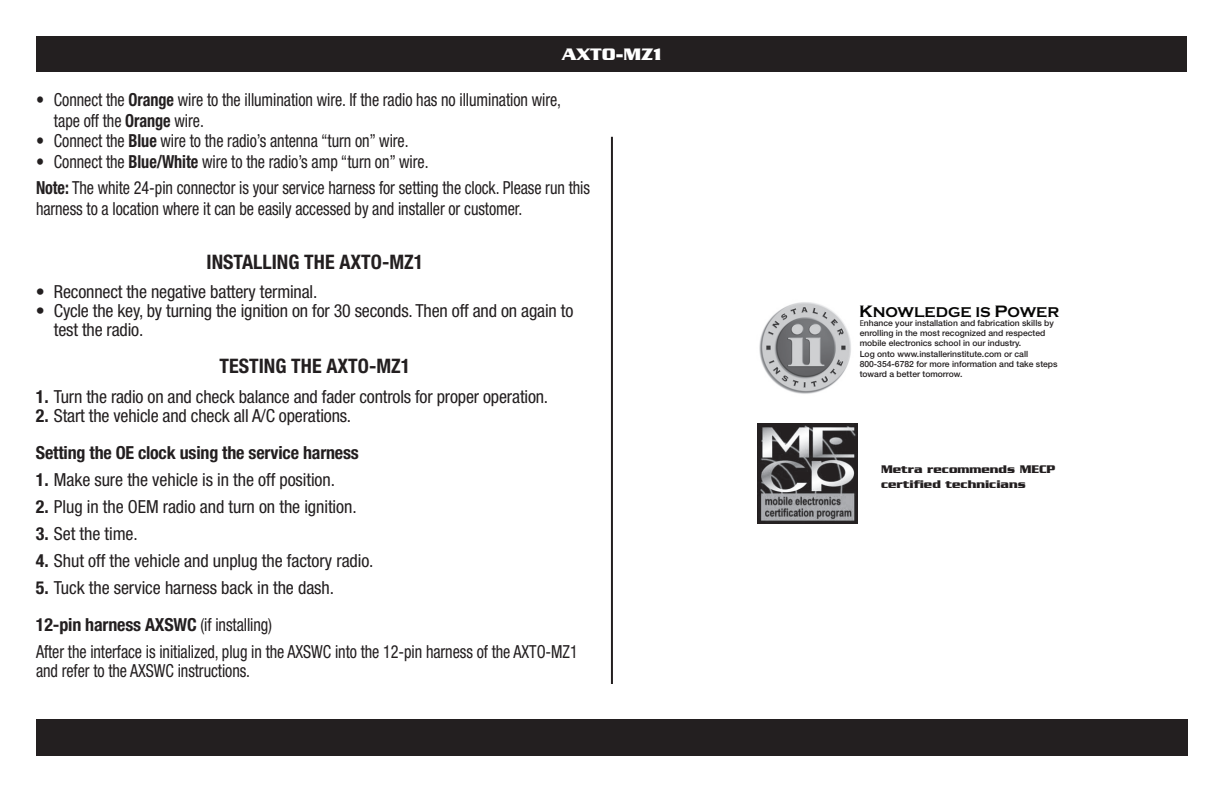
<style>
.page{position:relative;width:1224px;height:792px;background:#fff}
.page>*{position:absolute;margin:0;border:0;box-sizing:border-box;transform-origin:0 0}
.t1{font:700 condensed 20px "Helvetica Neue";color:#231f20}
.t2{font:condensed 18px/19px "Helvetica Neue";letter-spacing:-.005em;color:#231f20;scale:.9 1}
.t3{font:condensed 18px/19px "Helvetica Neue";letter-spacing:-.005em;color:#231f20}
.t4{font:700 condensed 18px/37px "Helvetica Neue";letter-spacing:-.01em;color:#231f20}
.t5{font:700 18px "Serpentine";color:#fff}
.t6{font:700 14.6px "Copperplate Gothic";color:#050504}
.t7{font:700 12px/14.4px "Serpentine";color:#231f20}
.t8{font:500 8.6px/10.2px "Helvetica Neue";color:#231f20}
.s1{font-weight:700}
.s2{font-weight:400}
.s3{font-size:17.2px}
.s4{font-family:"Myriad";font-weight:400}
</style>
<div class="page">
<div style="left:36px;top:719px;width:1152px;height:37px;background:#231f20"></div>
<div style="left:36px;top:36px;width:1151px;height:36px;background:#231f20"></div>
<img style="left:759px;top:302px;width:92px;height:92px">
<img style="left:757px;top:424px;width:101px;height:100px">
<hr style="left:611px;top:137px;width:2px;height:547px;background:#231f20">
<p class="t5" style="left:562px;top:44px;width:102px">AXTO-MZ1</p>
<p class="t2" style="left:54px;top:89px;width:565px;line-height:20.6px;text-indent:-18px">• Connect the <span class="s1">Orange</span> wire to the illumination wire. If the radio has no illumination wire, tape off the <span class="s1">Orange</span> wire.</p>
<p class="t2" style="left:36px;top:131px;width:416px">• Connect the <span class="s1">Blue</span> wire to the radio’s antenna “turn on” wire.</p>
<p class="t2" style="left:36px;top:148px;width:617px;line-height:26.6px">• Connect the <span class="s1">Blue/White</span> wire to the radio’s amp “turn on” wire.<br><span class="s1">Note:</span> The white 24-pin connector is your service harness for setting the clock. Please run this</p>
<p class="t2" style="left:36px;top:199px;width:542px">harness to a location where it can be easily accessed by and installer or customer.</p>
<p class="t1" style="left:207px;top:250px;width:218px">INSTALLING THE AXTO-MZ1</p>
<p class="t3" style="left:36px;top:282px;width:283px">• Reconnect the negative battery terminal.</p>
<p class="t3" style="left:54px;top:301px;width:521px;text-indent:-18px">• Cycle the key, by turning the ignition on for 30 seconds. Then off and on again to test the radio.</p>
<p class="t1" style="left:220px;top:354px;width:192px">TESTING THE AXTO-MZ1</p>
<p class="t3" style="left:36px;top:387px;width:514px"><span class="s1">1.</span> Turn the radio on and check balance and fader controls for proper operation.</p>
<p class="t4" style="left:36px;top:397px;width:324px">2. <span class="s2">Start the vehicle and check all A/C operations.<br></span>Setting the OE clock using the service harness</p>
<p class="t3" style="left:36px;top:470px;width:301px"><span class="s1">1.</span> Make sure the vehicle is in the off position.</p>
<p class="t3" style="left:36px;top:497px;width:322px"><span class="s1">2.</span> Plug in the OEM radio and turn on the ignition.</p>
<p class="t3" style="left:36px;top:524px;width:103px"><span class="s1">3.</span> Set the time.</p>
<p class="t3" style="left:36px;top:551px;width:339px"><span class="s1">4.</span> Shut off the vehicle and unplug the factory radio.</p>
<p class="t3" style="left:36px;top:569px;width:300px;line-height:37px"><span class="s1">5.</span> Tuck the service harness back in the dash.<br><span class="s1">12-pin harness AXSWC</span> (if installing)</p>
<p class="t2" style="left:36px;top:642px;width:603px">After the interface is initialized, plug in the AXSWC into the 12-pin harness of the AXTO-MZ1 and refer to the AXSWC instructions.</p>
<p class="t6" style="left:859px;top:304px;width:202px"><span class="s3">K</span>NOWLEDGE IS <span class="s3">P</span>OWER</p>
<p class="t8" style="left:860px;top:318px;width:199px"><span class="s4">E</span>nhance your installation and fabrication skills by enrolling in the most recognized and respected mobile electronics school in our industry.<br>Log onto www.installerinstitute.com or call 800-354-6782 for more information and take steps toward a better tomorrow.</p>
<p class="t7" style="left:881px;top:462px;width:176px">Metra recommends MECP certified technicians</p>
</div>
